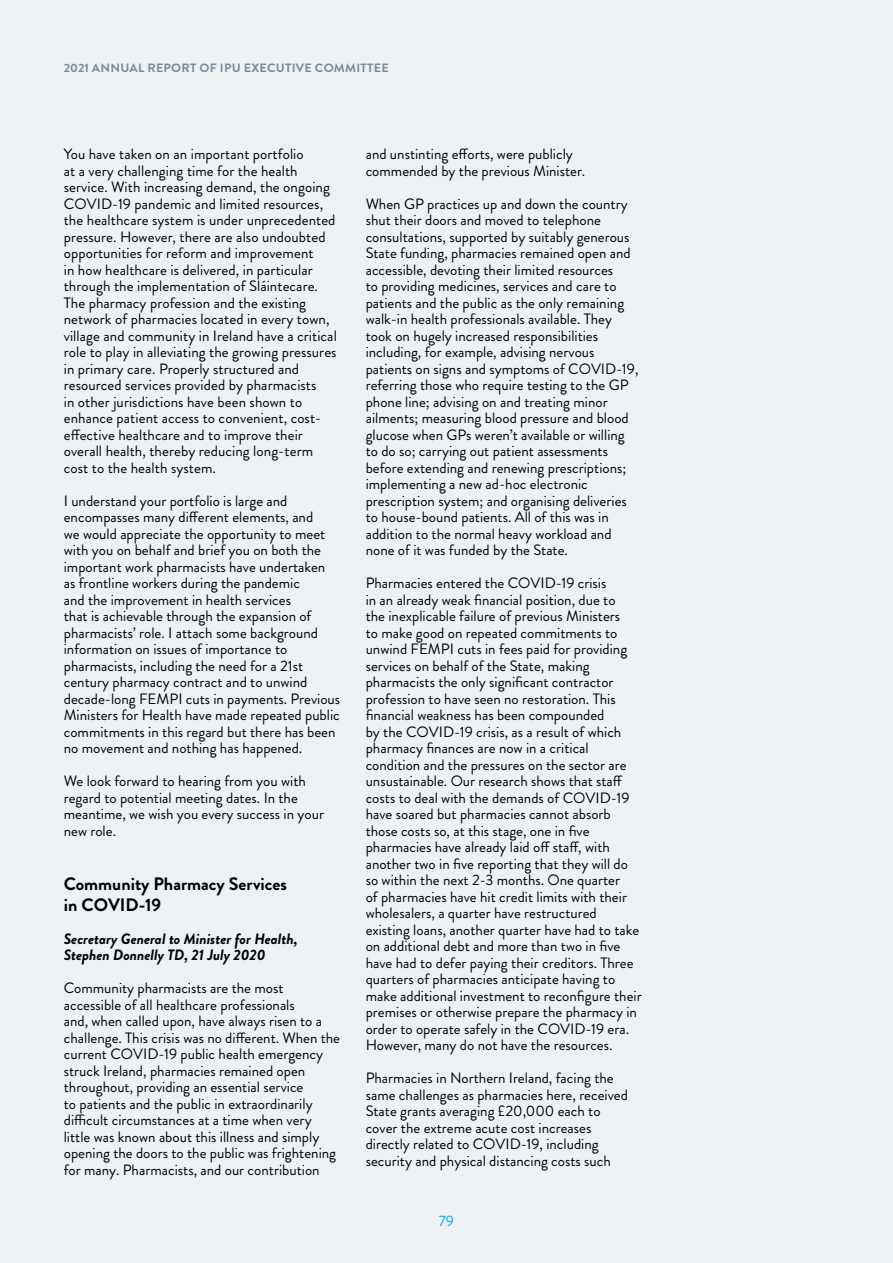
<style>
.page{position:relative;width:893px;height:1263px;background:#edf1f4}
.page>*{position:absolute;margin:0;border:0;box-sizing:border-box;transform-origin:0 0}
.main_body{font:700 18px/21px "Brandon Grotesque";color:#000}
.main_body-2{font:15px/16.5px "Brandon Grotesque";color:#000}
.main_body-3{font:italic 700 15px/16.5px "Brandon Grotesque";color:#000}
.t1{font:15px "Brandon Grotesque";color:#00ace9}
.t2{font:700 12px "Brandon Grotesque";letter-spacing:.02em;color:#748d99;scale:1.04 1}
</style>
<div class="page">
<p class="t2" style="left:64px;top:60px;width:314px">2021 ANNUAL REPORT OF IPU EXECUTIVE COMMITTEE</p>
<p class="main_body-2" style="left:64px;top:146px;width:275px">You have taken on an important portfolio<br>at a very challenging time for the health service. With increasing demand, the ongoing COVID-19 pandemic and limited resources, the healthcare system is under unprecedented pressure. However, there are also undoubted opportunities for reform and improvement<br>in how healthcare is delivered, in particular through the implementation of Sláintecare.<br>The pharmacy profession and the existing network of pharmacies located in every town, village and community in Ireland have a critical role to play in alleviating the growing pressures in primary care. Properly structured and resourced services provided by pharmacists<br>in other jurisdictions have been shown to enhance patient access to convenient, cost&shy;effective healthcare and to improve their overall health, thereby reducing long-term cost to the health system.</p>
<p class="main_body-2" style="left:64px;top:493px;width:278px">I understand your portfolio is large and encompasses many different elements, and<br>we would appreciate the opportunity to meet with you on behalf and brief you on both the important work pharmacists have undertaken as frontline workers during the pandemic<br>and the improvement in health services<br>that is achievable through the expansion of pharmacists’ role. I attach some background information on issues of importance to pharmacists, including the need for a 21st century pharmacy contract and to unwind decade-long FEMPI cuts in payments. Previous Ministers for Health have made repeated public commitments in this regard but there has been no movement and nothing has happened.</p>
<p class="main_body-2" style="left:64px;top:773px;width:262px">We look forward to hearing from you with regard to potential meeting dates. In the meantime, we wish you every success in your new role.</p>
<p class="main_body" style="left:64px;top:873px;width:225px">Community Pharmacy Services in COVID-19</p>
<p class="main_body-3" style="left:64px;top:931px;width:235px">Secretary General to Minister for Health,<br>Stephen Donnelly TD, 21 July 2020</p>
<p class="main_body-2" style="left:64px;top:980px;width:278px">Community pharmacists are the most accessible of all healthcare professionals<br>and, when called upon, have always risen to a challenge. This crisis was no different. When the current COVID-19 public health emergency struck Ireland, pharmacies remained open throughout, providing an essential service<br>to patients and the public in extraordinarily difficult circumstances at a time when very little was known about this illness and simply opening the doors to the public was frightening for many. Pharmacists, and our contribution</p>
<p class="main_body-2" style="left:366px;top:146px;width:221px">and unstinting efforts, were publicly commended by the previous Minister.</p>
<p class="main_body-2" style="left:366px;top:196px;width:274px">When GP practices up and down the country shut their doors and moved to telephone consultations, supported by suitably generous State funding, pharmacies remained open and accessible, devoting their limited resources<br>to providing medicines, services and care to patients and the public as the only remaining walk-in health professionals available. They took on hugely increased responsibilities including, for example, advising nervous patients on signs and symptoms of COVID-19, referring those who require testing to the GP phone line; advising on and treating minor ailments; measuring blood pressure and blood glucose when GPs weren’t available or willing to do so; carrying out patient assessments before extending and renewing prescriptions; implementing a new ad-hoc electronic prescription system; and organising deliveries to house-bound patients. All of this was in addition to the normal heavy workload and none of it was funded by the State.</p>
<p class="main_body-2" style="left:366px;top:575px;width:278px">Pharmacies entered the COVID-19 crisis<br>in an already weak financial position, due to<br>the inexplicable failure of previous Ministers<br>to make good on repeated commitments to unwind FEMPI cuts in fees paid for providing services on behalf of the State, making pharmacists the only significant contractor profession to have seen no restoration. This financial weakness has been compounded<br>by the COVID-19 crisis, as a result of which pharmacy finances are now in a critical condition and the pressures on the sector are unsustainable. Our research shows that staff costs to deal with the demands of COVID-19 have soared but pharmacies cannot absorb those costs so, at this stage, one in five pharmacies have already laid off staff, with another two in five reporting that they will do so within the next 2-3 months. One quarter<br>of pharmacies have hit credit limits with their wholesalers, a quarter have restructured existing loans, another quarter have had to take on additional debt and more than two in five have had to defer paying their creditors. Three quarters of pharmacies anticipate having to make additional investment to reconfigure their premises or otherwise prepare the pharmacy in order to operate safely in the COVID-19 era.<br>However, many do not have the resources.</p>
<p class="main_body-2" style="left:366px;top:1070px;width:264px">Pharmacies in Northern Ireland, facing the same challenges as pharmacies here, received State grants averaging £20,000 each to cover the extreme acute cost increases directly related to COVID-19, including security and physical distancing costs such</p>
<p class="t1" style="left:439px;top:1210px;width:17px">79</p>
</div>
